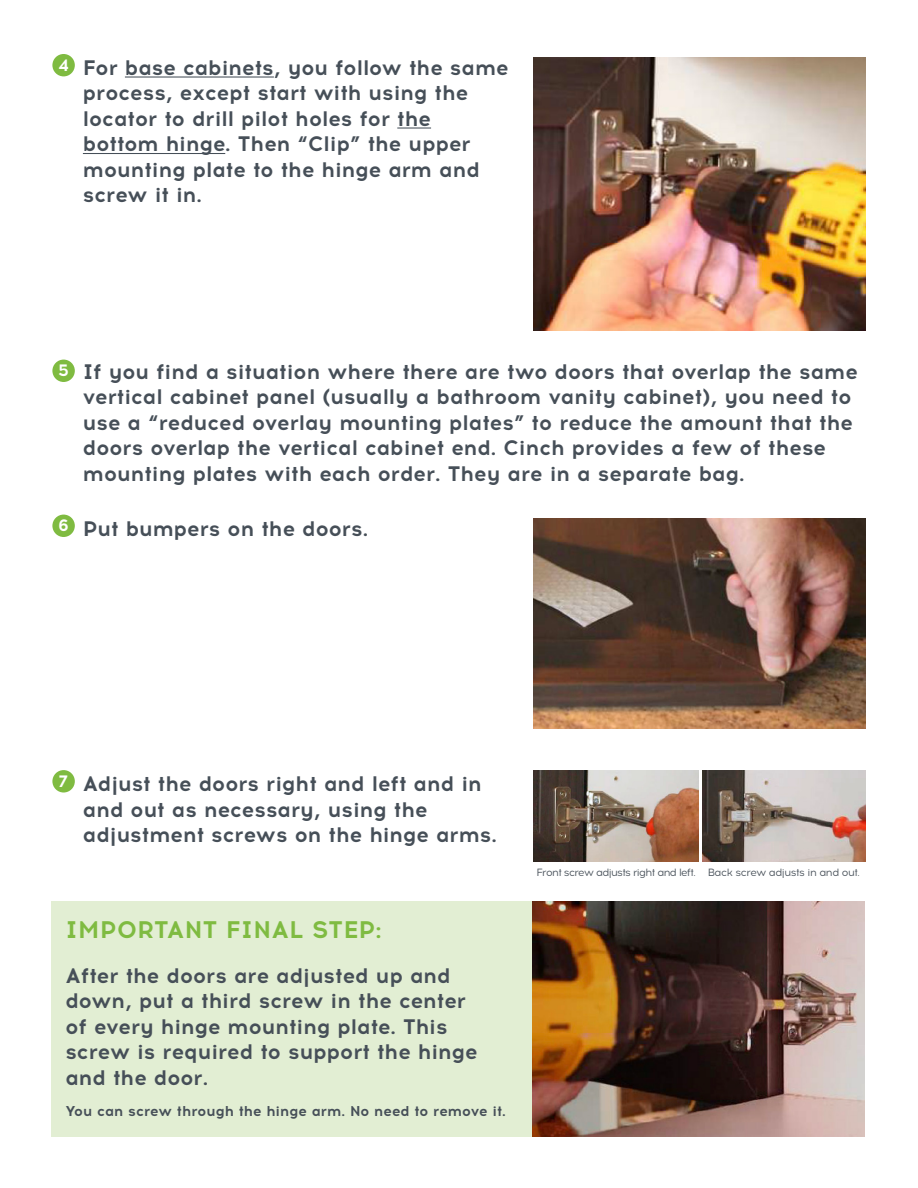
<style>
.page{position:relative;width:918px;height:1188px;background:#fff}
.page>*{position:absolute;margin:0;border:0;box-sizing:border-box;transform-origin:0 0}
.t1{font:700 24px "Acrom";letter-spacing:.01em;color:#7fbb41}
.t2{font:700 21px/25.5px "Acrom";color:#464f58}
.t3{font:700 16.5px "Acrom";color:#fff}
.t4{font:700 14.25px "Acrom";color:#464f58}
.t5{font:10.5px "Acrom";letter-spacing:-.06em;color:#464f58}
.t6{font:10.5px "Acrom";letter-spacing:-.04em;color:#464f58}
</style>
<div class="page">
<img style="left:534px;top:58px;width:331px;height:272px">
<div style="left:52px;top:902px;width:813px;height:235px;background:#e2eed3"></div>
<hr style="left:125px;top:76px;width:149px;height:2px;background:#464f58">
<hr style="left:397px;top:127px;width:34px;height:2px;background:#464f58">
<hr style="left:83px;top:153px;width:142px;height:1px;background:#464f58">
<div style="left:52px;top:54px;width:23px;height:22px;background:#7fbb41;border-radius:50%"></div>
<div style="left:52px;top:360px;width:23px;height:22px;background:#7fbb41;border-radius:50%"></div>
<div style="left:52px;top:515px;width:23px;height:22px;background:#7fbb41;border-radius:50%"></div>
<img style="left:534px;top:518px;width:331px;height:210px">
<div style="left:52px;top:770px;width:23px;height:23px;background:#7fbb41;border-radius:50%"></div>
<img style="left:534px;top:770px;width:165px;height:92px">
<img style="left:703px;top:770px;width:162px;height:92px">
<img style="left:533px;top:902px;width:331px;height:235px">
<p class="t3" style="left:58px;top:53px;width:12px">4</p>
<p class="t2" style="left:83px;top:55px;width:427px">For base cabinets, you follow the same process, except start with using the locator to drill pilot holes for the bottom hinge. Then “Clip” the upper mounting plate to the hinge arm and screw it in.</p>
<p class="t3" style="left:58px;top:359px;width:12px">5</p>
<p class="t2" style="left:83px;top:359px;width:777px">If you find a situation where there are two doors that overlap the same vertical cabinet panel (usually a bathroom vanity cabinet), you need to use a “reduced overlay mounting plates” to reduce the amount that the doors overlap the vertical cabinet end. Cinch provides a few of these mounting plates with each order. They are in a separate bag.</p>
<p class="t3" style="left:58px;top:514px;width:12px">6</p>
<p class="t2" style="left:83px;top:516px;width:287px">Put bumpers on the doors.</p>
<p class="t3" style="left:59px;top:769px;width:11px">7</p>
<p class="t2" style="left:83px;top:771px;width:416px">Adjust the doors right and left and in and out as necessary, using the adjustment screws on the hinge arms.</p>
<p class="t1" style="left:65px;top:912px;width:318px">IMPORTANT FINAL STEP:</p>
<p class="t2" style="left:65px;top:963px;width:387px">After the doors are adjusted up and</p>
<p class="t2" style="left:65px;top:988px;width:402px">down, put a third screw in the center</p>
<p class="t2" style="left:65px;top:1014px;width:384px">of every hinge mounting plate. This</p>
<p class="t2" style="left:65px;top:1039px;width:414px">screw is required to support the hinge</p>
<p class="t2" style="left:65px;top:1065px;width:144px">and the door.</p>
<p class="t4" style="left:65px;top:1101px;width:442px">You can screw through the hinge arm. No need to remove it.</p>
<p class="t5" style="left:536px;top:866px;width:161px">Front screw adjusts right and left.</p>
<p class="t6" style="left:708px;top:866px;width:154px">Back screw adjusts in and out.</p>
</div>
